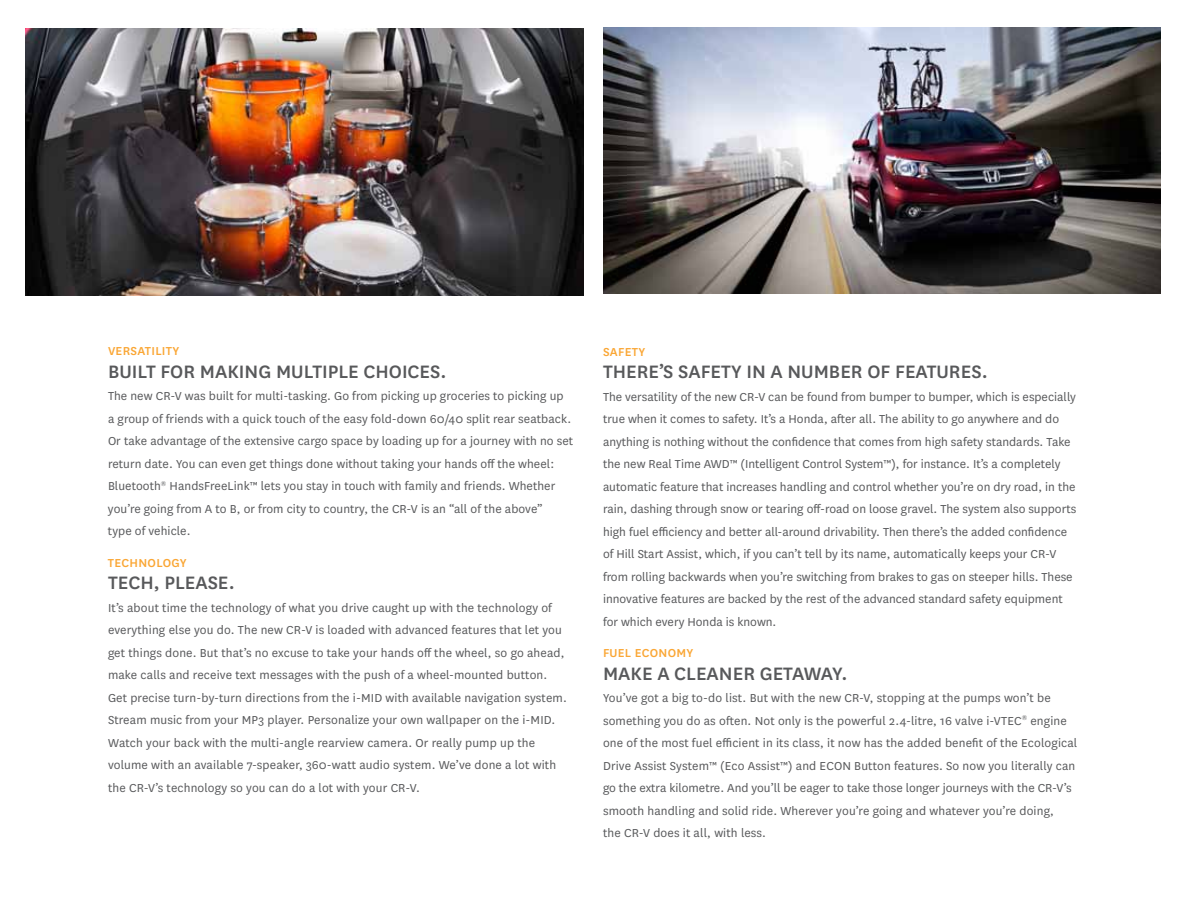
<style>
.page{position:relative;width:1188px;height:918px;background:#fff}
.page>*{position:absolute;margin:0;border:0;box-sizing:border-box;transform-origin:0 0}
.t1{font:500 21px "National";color:#58595b}
.t2{font:13.5px/22.5px "National";letter-spacing:.005em;color:#58595b}
.t3{font:500 13.5px "National";letter-spacing:.02em;color:#faa634}
</style>
<div class="page">
<img style="left:26px;top:28px;width:558px;height:268px">
<img style="left:603px;top:28px;width:558px;height:266px">
<p class="t3" style="left:108px;top:342px;width:72px">VERSATI LITY</p>
<h1 class="t1" style="left:108px;top:357px;width:340px">BUI LT FOR MAKI NG MULTI PLE CHOICES.</h1>
<p class="t2" style="left:108px;top:384px;width:467px">The new CR-V was built for multi-tasking. Go from picking up groceries to picking up a group of friends with a quick touch of the easy fold-down 60/40 split rear seatback.<br>Or take advantage of the extensive cargo space by loading up for a journey with no set return date. You can even get things done without taking your hands off the wheel:<br>Bluetooth<sup>®</sup> HandsFreeLink™ lets you stay in touch with family and friends. Whether you’re going from A to B, or from city to country, the CR-V is an “all of the above”<br>type of vehicle.</p>
<p class="t3" style="left:108px;top:553px;width:80px">TECHNOLOGY</p>
<h1 class="t1" style="left:108px;top:568px;width:128px">TECH, PLEASE.</h1>
<p class="t2" style="left:108px;top:596px;width:460px">It’s about time the technology of what you drive caught up with the technology of everything else you do. The new CR-V is loaded with advanced features that let you get things done. But that’s no excuse to take your hands off the wheel, so go ahead, make calls and receive text messages with the push of a wheel-mounted button.<br>Get precise turn-by-turn directions from the i-MID with available navigation system.<br>Stream music from your MP3 player. Personalize your own wallpaper on the i-MID.<br>Watch your back with the multi-angle rearview camera. Or really pump up the volume with an available 7-speaker, 360-watt audio system. We’ve done a lot with the CR-V’s technology so you can do a lot with your CR-V.</p>
<p class="t3" style="left:603px;top:343px;width:43px">SAFETY</p>
<h1 class="t1" style="left:603px;top:358px;width:386px">THERE’S SAFETY I N A NUMBER OF FEATURES.</h1>
<p class="t2" style="left:603px;top:385px;width:475px">The versatility of the new CR-V can be found from bumper to bumper, which is especially true when it comes to safety. It’s a Honda, after all. The ability to go anywhere and do anything is nothing without the confidence that comes from high safety standards. Take the new Real Time AWD™ (Intelligent Control System™), for instance. It’s a completely automatic feature that increases handling and control whether you’re on dry road, in the rain, dashing through snow or tearing off-road on loose gravel. The system also supports high fuel efficiency and better all-around drivability. Then there’s the added confidence of Hill Start Assist, which, if you can’t tell by its name, automatically keeps your CR-V from rolling backwards when you’re switching from brakes to gas on steeper hills. These innovative features are backed by the rest of the advanced standard safety equipment for which every Honda is known.</p>
<p class="t3" style="left:603px;top:644px;width:92px">FUEL ECONOMY</p>
<h1 class="t1" style="left:603px;top:659px;width:246px">MAKE A CLEANER GETAWAY.</h1>
<p class="t2" style="left:603px;top:686px;width:476px">You’ve got a big to-do list. But with the new CR-V, stopping at the pumps won’t be something you do as often. Not only is the powerful 2.4-litre, 16 valve i-VTEC<sup>®</sup> engine one of the most fuel efficient in its class, it now has the added benefit of the Ecological Drive Assist System™ (Eco Assist™) and ECON Button features. So now you literally can go the extra kilometre. And you’ll be eager to take those longer journeys with the CR-V’s smooth handling and solid ride. Wherever you’re going and whatever you’re doing,<br>the CR-V does it all, with less.</p>
</div>
